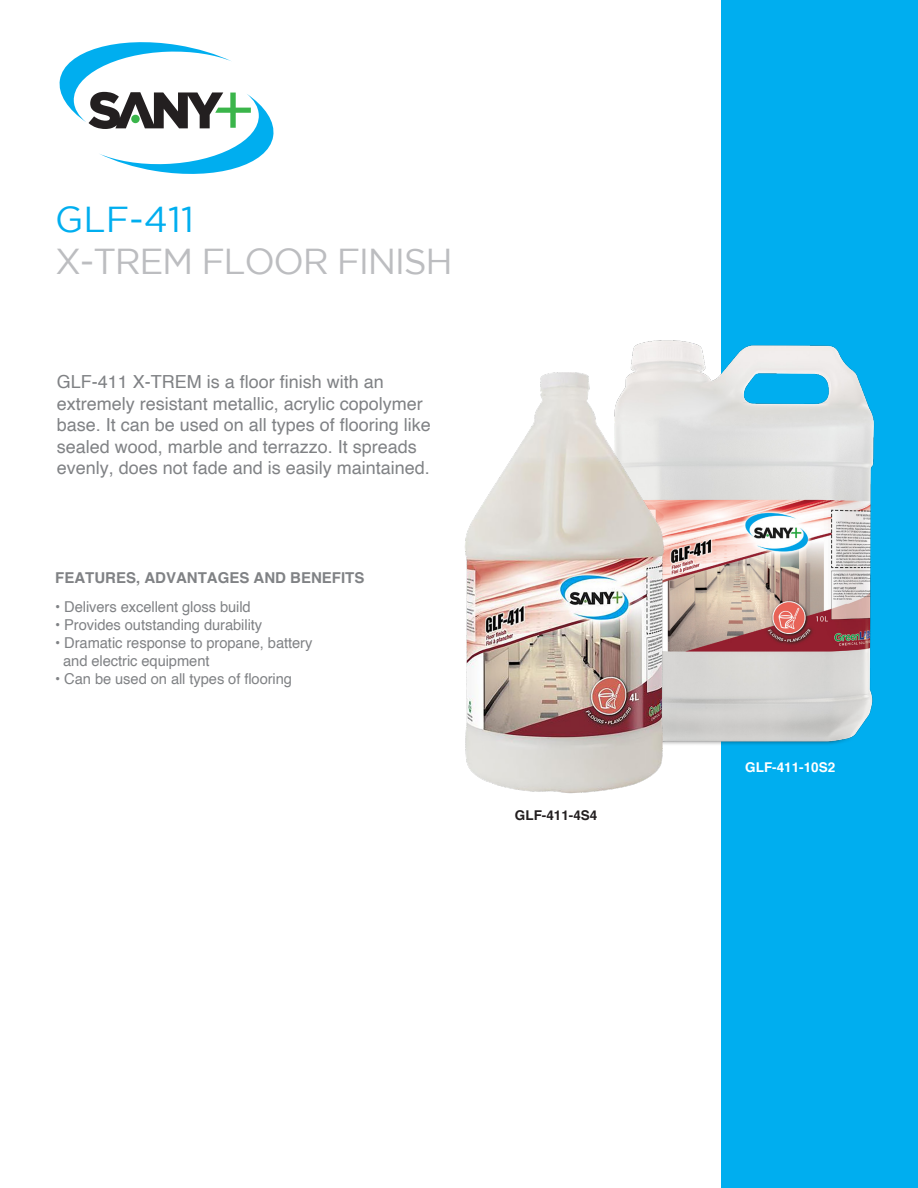
<style>
.page{position:relative;width:918px;height:1188px;background:#fff}
.page>*{position:absolute;margin:0;border:0;box-sizing:border-box;transform-origin:0 0}
.t1{font:36px "Gotham";letter-spacing:-.04em;color:#bcbdc0}
.t2{font:36px "Gotham";color:#00aeef}
.t3{font:18px/21.6px "Helvetica";color:#808285}
.t4{font:15px/18px "Helvetica";letter-spacing:-.005em;color:#808285}
.t5{font:700 15px "Helvetica";color:#808285}
.t6{font:700 13.5px "Helvetica";color:#fff}
.t7{font:700 13.5px "Helvetica";color:#231f20}
</style>
<div class="page">
<div style="left:722px;top:0;width:196px;height:1188px;background:#00aeef"></div>
<svg style="left:60px;top:42px;width:213px;height:132px"></svg>
<img style="left:633px;top:325px;width:241px;height:420px">
<img style="left:465px;top:350px;width:333px;height:466px">
<h1 class="t2" style="left:55px;top:199px;width:140px">GLF-411</h1>
<h1 class="t1" style="left:55px;top:241px;width:399px">X-TREM FLOOR FINISH</h1>
<p class="t3" style="left:57px;top:371px;width:376px">GLF-411 X-TREM is a floor finish with an extremely resistant metallic, acrylic copolymer base. It can be used on all types of flooring like sealed wood, marble and terrazzo. It spreads evenly, does not fade and is easily maintained.</p>
<p class="t5" style="left:55px;top:566px;width:311px">FEATURES, ADVANTAGES AND BENEFITS</p>
<p class="t4" style="left:55px;top:598px;width:197px">• Delivers excellent gloss build</p>
<p class="t4" style="left:55px;top:616px;width:209px">• Provides outstanding durability</p>
<p class="t4" style="left:63px;top:634px;width:251px;text-indent:-8px">• Dramatic response to propane, battery and electric equipment</p>
<p class="t4" style="left:55px;top:670px;width:238px">• Can be used on all types of flooring</p>
<p class="t7" style="left:515px;top:805px;width:84px">GLF-411-4S4</p>
<p class="t6" style="left:745px;top:757px;width:92px">GLF-411-10S2</p>
</div>
